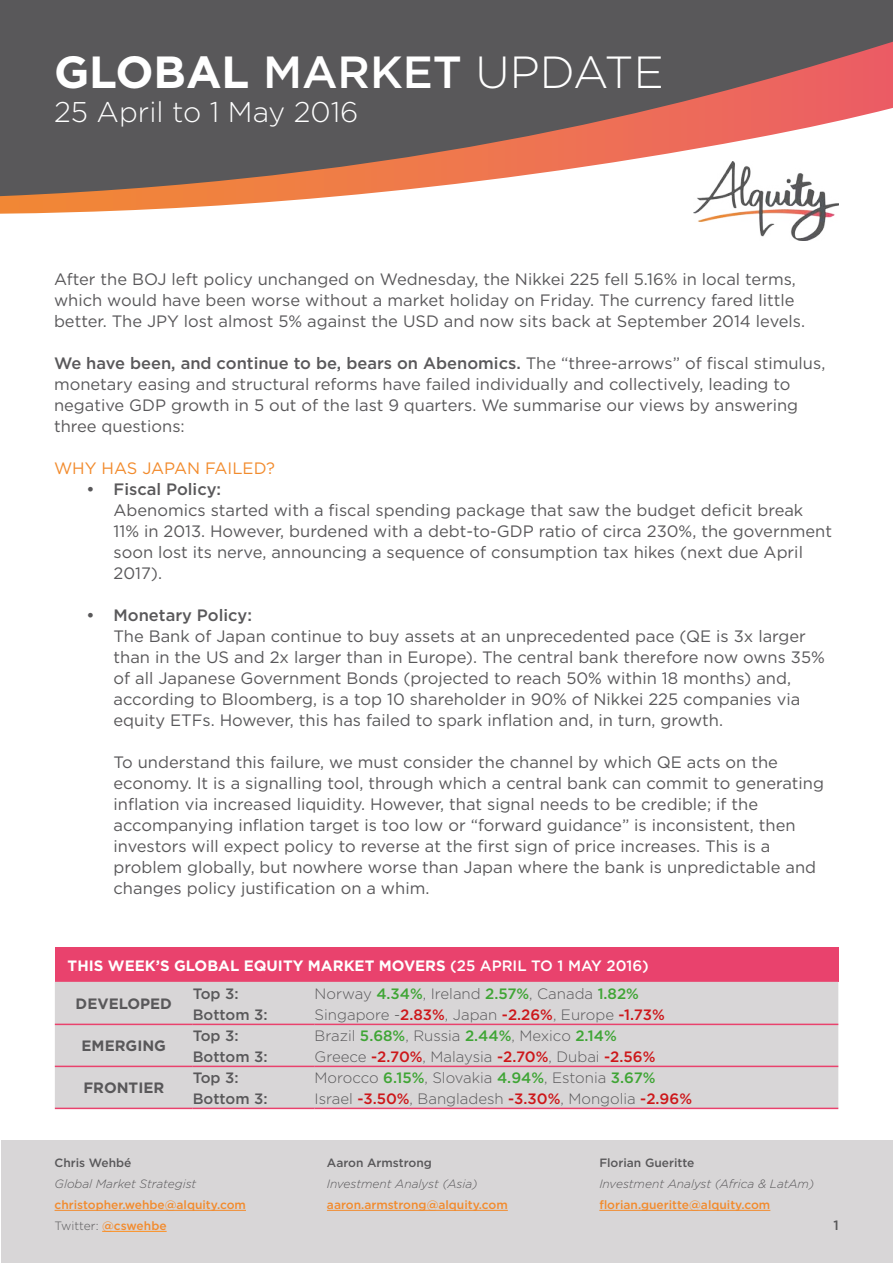
<style>
.page{position:relative;width:893px;height:1263px;background:#fff}
.page>*{position:absolute;margin:0;border:0;box-sizing:border-box;transform-origin:0 0}
.t1{font:700 45px "Gotham";color:#fff}
.t2{font:300 28.5px "Gotham";color:#fff}
.t3{font:16.5px/21px "Gotham";color:#59585a}
.t4{font:500 16.5px "Gotham";color:#59585a}
.t5{font:16.5px "Gotham";color:#f28b2d}
.t6{font:300 15px "Gotham";color:#59585a}
.t7{font:700 15px "Gotham";color:#fff}
.t8{font:500 15px "Gotham";color:#59585a}
.t9{font:700 15px "Gotham";color:#59585a}
.t10{font:500 13.5px "Gotham";color:#59585a}
.t11{font:500 12px/21px "Gotham";color:#f28b2d}
.t12{font:italic 300 12px "Gotham";color:#59585a}
.t13{font:500 12px "Gotham";color:#59585a}
.s1{font-weight:500}
.s2{font-weight:300}
.s3{font-weight:500;color:#3fa535}
.s4{font-weight:500;color:#cd171a}
.s5{font-weight:300;color:#59585a}
</style>
<div class="page">
<div style="left:1px;top:1140px;width:891px;height:122px;background:#d8d6d7"></div>
<hr style="left:55px;top:1210px;width:191px;height:1px;background:#f28b2d">
<hr style="left:102px;top:1231px;width:65px;height:1px;background:#ff8f1c">
<hr style="left:327px;top:1210px;width:181px;height:1px;background:#f28b2d">
<hr style="left:599px;top:1210px;width:171px;height:1px;background:#f28b2d">
<div style="left:0;top:0;width:893px;height:208px;background:#59585a"></div>
<svg style="left:0;top:42px;width:893px;height:172px"></svg>
<img style="left:693px;top:162px;width:146px;height:78px">
<div style="left:55px;top:948px;width:783px;height:34px;background:#e9426d"></div>
<div style="left:55px;top:982px;width:783px;height:126px;background:#d8d6d7"></div>
<hr style="left:55px;top:1024px;width:138px;height:1px;background:#e9426d">
<hr style="left:193px;top:1024px;width:122px;height:1px;background:#e9426d">
<hr style="left:315px;top:1024px;width:523px;height:1px;background:#e9426d">
<hr style="left:55px;top:1066px;width:138px;height:1px;background:#e9426d">
<hr style="left:193px;top:1066px;width:122px;height:1px;background:#e9426d">
<hr style="left:315px;top:1066px;width:523px;height:1px;background:#e9426d">
<hr style="left:55px;top:1108px;width:138px;height:1px;background:#e9426d">
<hr style="left:193px;top:1108px;width:122px;height:1px;background:#e9426d">
<hr style="left:315px;top:1108px;width:523px;height:1px;background:#e9426d">
<h1 class="t1" style="left:54px;top:42px;width:611px">GLOBAL <span class="s1">MARKET</span> <span class="s2">UPDATE</span></h1>
<h2 class="t2" style="left:54px;top:94px;width:306px">25 April to 1 May 2016</h2>
<p class="t3" style="left:54px;top:268px;width:753px">After the BOJ left policy unchanged on Wednesday, the Nikkei 225 fell 5.16% in local terms, which would have been worse without a market holiday on Friday. The currency fared little better. The JPY lost almost 5% against the USD and now sits back at September 2014 levels.</p>
<p class="t3" style="left:54px;top:352px;width:773px"><span class="s1">We have been, and continue to be, bears on Abenomics.</span> The “three-arrows” of fiscal stimulus, monetary easing and structural reforms have failed individually and collectively, leading to negative GDP growth in 5 out of the last 9 quarters. We summarise our views by answering three questions:</p>
<p class="t5" style="left:54px;top:458px;width:223px">WHY HAS JAPAN FAILED?</p>
<p class="t4" style="left:87px;top:478px;width:136px">• Fiscal Policy:</p>
<p class="t3" style="left:114px;top:499px;width:720px">Abenomics started with a fiscal spending package that saw the budget deficit break 11% in 2013. However, burdened with a debt-to-GDP ratio of circa 230%, the government soon lost its nerve, announcing a sequence of consumption tax hikes (next due April 2017).</p>
<p class="t4" style="left:87px;top:604px;width:167px">• Monetary Policy:</p>
<p class="t3" style="left:114px;top:625px;width:713px">The Bank of Japan continue to buy assets at an unprecedented pace (QE is 3x larger than in the US and 2x larger than in Europe). The central bank therefore now owns 35% of all Japanese Government Bonds (projected to reach 50% within 18 months) and, according to Bloomberg, is a top 10 shareholder in 90% of Nikkei 225 companies via equity ETFs. However, this has failed to spark inflation and, in turn, growth.</p>
<p class="t3" style="left:114px;top:751px;width:712px">To understand this failure, we must consider the channel by which QE acts on the economy. It is a signalling tool, through which a central bank can commit to generating inflation via increased liquidity. However, that signal needs to be credible; if the accompanying inflation target is too low or “forward guidance” is inconsistent, then investors will expect policy to reverse at the first sign of price increases. This is a problem globally, but nowhere worse than Japan where the bank is unpredictable and changes policy justification on a whim.</p>
<p class="t7" style="left:68px;top:955px;width:583px">THIS WEEK’S GLOBAL EQUITY MARKET MOVERS <span class="s1">(25 APRIL TO 1 MAY 2016)</span></p>
<p class="t9" style="left:76px;top:994px;width:98px">DEVELOPED</p>
<p class="t8" style="left:193px;top:984px;width:47px">Top 3:</p>
<p class="t6" style="left:315px;top:984px;width:326px">Norway <span class="s3">4.34%</span>, Ireland <span class="s3">2.57%</span>, Canada <span class="s3">1.82%</span></p>
<p class="t8" style="left:193px;top:1005px;width:76px">Bottom 3:</p>
<p class="t6" style="left:315px;top:1005px;width:352px">Singapore -<span class="s4">2.83%</span>, Japan <span class="s4">-2.26%</span>, Europe <span class="s4">-1.73%</span></p>
<p class="t9" style="left:82px;top:1036px;width:86px">EMERGING</p>
<p class="t9" style="left:83px;top:1078px;width:82px">FRONTIER</p>
<p class="t8" style="left:193px;top:1026px;width:47px">Top 3:</p>
<p class="t6" style="left:315px;top:1026px;width:304px">Brazil <span class="s3">5.68%</span>, Russia <span class="s3">2.44%</span>, Mexico <span class="s3">2.14%</span></p>
<p class="t8" style="left:193px;top:1047px;width:76px">Bottom 3:</p>
<p class="t6" style="left:315px;top:1047px;width:342px">Greece <span class="s4">-2.70%</span>, Malaysia <span class="s4">-2.70%</span>, Dubai <span class="s4">-2.56%</span></p>
<p class="t8" style="left:193px;top:1068px;width:47px">Top 3:</p>
<p class="t6" style="left:315px;top:1068px;width:342px">Morocco <span class="s3">6.15%</span>, Slovakia <span class="s3">4.94%</span>, Estonia <span class="s3">3.67%</span></p>
<p class="t8" style="left:193px;top:1089px;width:76px">Bottom 3:</p>
<p class="t6" style="left:315px;top:1089px;width:379px">Israel <span class="s4">-3.50%</span>, Bangladesh <span class="s4">-3.30%</span>, Mongolia <span class="s4">-2.96%</span></p>
<p class="t13" style="left:55px;top:1155px;width:78px">Chris Wehbé</p>
<p class="t12" style="left:55px;top:1176px;width:143px">Global Market Strategist</p>
<p class="t11" style="left:55px;top:1194px;width:193px">christopher.wehbe@alquity.com<br><span class="s5">Twitter:</span> @cswehbe</p>
<p class="t13" style="left:327px;top:1155px;width:106px">Aaron Armstrong</p>
<p class="t12" style="left:327px;top:1176px;width:152px">Investment Analyst (Asia)</p>
<p class="t11" style="left:327px;top:1194px;width:182px">aaron.armstrong@alquity.com</p>
<p class="t13" style="left:599px;top:1155px;width:97px">Florian Gueritte</p>
<p class="t12" style="left:599px;top:1176px;width:216px">Investment Analyst (Africa &amp; LatAm)</p>
<p class="t11" style="left:599px;top:1194px;width:173px">florian.gueritte@alquity.com</p>
<p class="t10" style="left:834px;top:1216px;width:7px">1</p>
</div>
